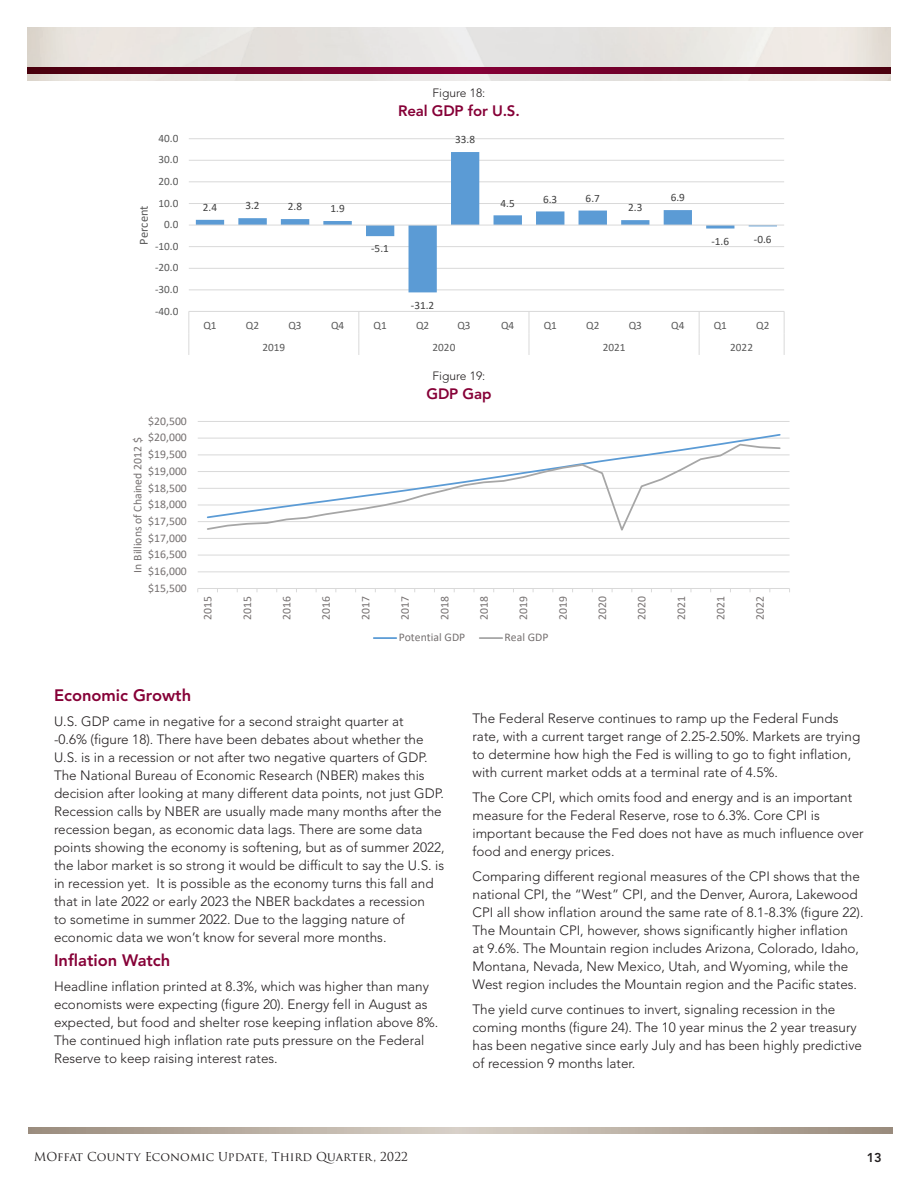
<style>
.page{position:relative;width:918px;height:1188px;background:#fff}
.page>*{position:absolute;margin:0;border:0;box-sizing:border-box;transform-origin:0 0}
.t1{font:800 16.5px "Avenir";color:#860037}
.t2{font:800 15px "Avenir";letter-spacing:-.01em;color:#860037}
.t3{font:300 13.5px/18px "Avenir";color:#231f20}
.t4{font:800 12.75px "Avenir";color:#231f20}
.t5{font:12.45px "Calibri";color:#595959}
.t6{font:12px "Trajan Pro 3";color:#231f20}
.t7{font:300 12px "Avenir";color:#231f20}
.t8{font:11.7px "Calibri";color:#767171}
.t9{font:11.25px "Calibri";color:#595959}
.t10{font:11.25px "Calibri";color:#404040}
</style>
<div class="page">
<img style="left:27px;top:27px;width:864px;height:54px">
<svg style="left:27px;top:68px;width:864px;height:6px;background:#680023"></svg>
<svg style="left:28px;top:1128px;width:864px;height:6px;background:#b8ada1"></svg>
<hr style="left:189px;top:311px;width:595px;height:1px;background:#d9d9d9">
<hr style="left:189px;top:289px;width:595px;height:1px;background:#d9d9d9">
<hr style="left:189px;top:268px;width:595px;height:1px;background:#d9d9d9">
<hr style="left:189px;top:246px;width:595px;height:1px;background:#d9d9d9">
<hr style="left:189px;top:203px;width:595px;height:1px;background:#d9d9d9">
<hr style="left:189px;top:181px;width:595px;height:1px;background:#d9d9d9">
<hr style="left:189px;top:160px;width:595px;height:1px;background:#d9d9d9">
<hr style="left:189px;top:138px;width:595px;height:1px;background:#d9d9d9">
<svg style="left:196px;top:152px;width:581px;height:140px"></svg>
<hr style="left:189px;top:225px;width:595px;height:1px;background:#d9d9d9">
<svg style="left:188px;top:311px;width:1px;height:44px"></svg>
<svg style="left:358px;top:312px;width:1px;height:43px"></svg>
<svg style="left:529px;top:312px;width:1px;height:43px"></svg>
<svg style="left:699px;top:312px;width:1px;height:43px"></svg>
<svg style="left:784px;top:311px;width:1px;height:44px"></svg>
<hr style="left:198px;top:571px;width:592px;height:1px;background:#d9d9d9">
<hr style="left:198px;top:555px;width:592px;height:1px;background:#d9d9d9">
<hr style="left:198px;top:538px;width:592px;height:1px;background:#d9d9d9">
<hr style="left:198px;top:521px;width:592px;height:1px;background:#d9d9d9">
<hr style="left:198px;top:505px;width:592px;height:1px;background:#d9d9d9">
<hr style="left:198px;top:488px;width:592px;height:1px;background:#d9d9d9">
<hr style="left:198px;top:471px;width:592px;height:1px;background:#d9d9d9">
<hr style="left:198px;top:454px;width:592px;height:1px;background:#d9d9d9">
<hr style="left:198px;top:438px;width:592px;height:1px;background:#d9d9d9">
<hr style="left:198px;top:421px;width:592px;height:1px;background:#d9d9d9">
<hr style="left:198px;top:588px;width:592px;height:1px;background:#d9d9d9">
<svg style="left:206px;top:434px;width:576px;height:9px"></svg>
<svg style="left:206px;top:443px;width:576px;height:88px"></svg>
<hr style="left:374px;top:637px;width:22px;height:2px;background:#5b9bd5">
<hr style="left:480px;top:637px;width:22px;height:2px;background:#a6a6a6">
<p class="t9" style="left:158px;top:130px;width:21px">40.0</p>
<p class="t9" style="left:158px;top:152px;width:21px">30.0</p>
<p class="t9" style="left:158px;top:174px;width:21px">20.0</p>
<p class="t9" style="left:158px;top:195px;width:21px">10.0</p>
<p class="t5" style="left:135px;top:245px;width:41px;rotate:-90deg">Percent</p>
<p class="t9" style="left:164px;top:217px;width:16px">0.0</p>
<p class="t9" style="left:155px;top:238px;width:25px">-10.0</p>
<p class="t9" style="left:155px;top:260px;width:25px">-20.0</p>
<p class="t9" style="left:155px;top:282px;width:25px">-30.0</p>
<p class="t9" style="left:155px;top:303px;width:25px">-40.0</p>
<p class="t8" style="left:148px;top:413px;width:40px">$20,500</p>
<p class="t8" style="left:148px;top:429px;width:40px">$20,000</p>
<p class="t8" style="left:129px;top:573px;width:137px;rotate:-90deg">In Billions of Chained 2012 $</p>
<p class="t8" style="left:148px;top:446px;width:40px">$19,500</p>
<p class="t8" style="left:148px;top:463px;width:40px">$19,000</p>
<p class="t8" style="left:148px;top:480px;width:40px">$18,500</p>
<p class="t8" style="left:148px;top:496px;width:40px">$18,000</p>
<p class="t8" style="left:148px;top:513px;width:40px">$17,500</p>
<p class="t8" style="left:148px;top:530px;width:40px">$17,000</p>
<p class="t8" style="left:148px;top:546px;width:40px">$16,500</p>
<p class="t8" style="left:148px;top:563px;width:40px">$16,000</p>
<p class="t8" style="left:148px;top:580px;width:40px">$15,500</p>
<p class="t7" style="left:433px;top:86px;width:54px">Figure 18:</p>
<p class="t2" style="left:398px;top:102px;width:123px">Real GDP for U.S.</p>
<p class="t10" style="left:203px;top:200px;width:16px">2.4</p>
<p class="t10" style="left:245px;top:198px;width:16px">3.2</p>
<p class="t10" style="left:288px;top:199px;width:16px">2.8</p>
<p class="t10" style="left:330px;top:201px;width:16px">1.9</p>
<p class="t10" style="left:455px;top:132px;width:21px">33.8</p>
<p class="t10" style="left:371px;top:241px;width:19px">-5.1</p>
<p class="t10" style="left:411px;top:297px;width:25px">-31.2</p>
<p class="t10" style="left:501px;top:195px;width:16px">4.5</p>
<p class="t10" style="left:543px;top:191px;width:16px">6.3</p>
<p class="t10" style="left:586px;top:190px;width:16px">6.7</p>
<p class="t10" style="left:628px;top:200px;width:16px">2.3</p>
<p class="t10" style="left:671px;top:190px;width:16px">6.9</p>
<p class="t10" style="left:711px;top:233px;width:19px">-1.6</p>
<p class="t10" style="left:754px;top:231px;width:19px">-0.6</p>
<p class="t9" style="left:203px;top:318px;width:15px">Q1</p>
<p class="t9" style="left:246px;top:318px;width:15px">Q2</p>
<p class="t9" style="left:288px;top:318px;width:15px">Q3</p>
<p class="t9" style="left:331px;top:318px;width:15px">Q4</p>
<p class="t9" style="left:374px;top:318px;width:15px">Q1</p>
<p class="t9" style="left:416px;top:318px;width:15px">Q2</p>
<p class="t9" style="left:457px;top:318px;width:15px">Q3</p>
<p class="t9" style="left:501px;top:318px;width:15px">Q4</p>
<p class="t9" style="left:544px;top:318px;width:15px">Q1</p>
<p class="t9" style="left:586px;top:318px;width:15px">Q2</p>
<p class="t9" style="left:629px;top:318px;width:15px">Q3</p>
<p class="t9" style="left:671px;top:318px;width:15px">Q4</p>
<p class="t9" style="left:714px;top:318px;width:15px">Q1</p>
<p class="t9" style="left:756px;top:318px;width:15px">Q2</p>
<p class="t9" style="left:263px;top:339px;width:24px">2019</p>
<p class="t9" style="left:433px;top:339px;width:24px">2020</p>
<p class="t9" style="left:603px;top:339px;width:24px">2021</p>
<p class="t9" style="left:730px;top:339px;width:24px">2022</p>
<p class="t7" style="left:433px;top:368px;width:54px">Figure 19:</p>
<p class="t2" style="left:427px;top:385px;width:66px">GDP Gap</p>
<p class="t8" style="left:200px;top:620px;width:25px;rotate:-90deg">2015</p>
<p class="t8" style="left:239px;top:620px;width:25px;rotate:-90deg">2015</p>
<p class="t8" style="left:279px;top:620px;width:25px;rotate:-90deg">2016</p>
<p class="t8" style="left:318px;top:620px;width:25px;rotate:-90deg">2016</p>
<p class="t8" style="left:357px;top:620px;width:25px;rotate:-90deg">2017</p>
<p class="t8" style="left:397px;top:620px;width:25px;rotate:-90deg">2017</p>
<p class="t8" style="left:436px;top:620px;width:25px;rotate:-90deg">2018</p>
<p class="t8" style="left:476px;top:620px;width:25px;rotate:-90deg">2018</p>
<p class="t8" style="left:515px;top:620px;width:25px;rotate:-90deg">2019</p>
<p class="t8" style="left:555px;top:620px;width:25px;rotate:-90deg">2019</p>
<p class="t8" style="left:594px;top:620px;width:25px;rotate:-90deg">2020</p>
<p class="t8" style="left:634px;top:620px;width:25px;rotate:-90deg">2020</p>
<p class="t8" style="left:673px;top:620px;width:25px;rotate:-90deg">2021</p>
<p class="t8" style="left:712px;top:620px;width:25px;rotate:-90deg">2021</p>
<p class="t8" style="left:752px;top:620px;width:25px;rotate:-90deg">2022</p>
<p class="t8" style="left:399px;top:629px;width:68px">Potential GDP</p>
<p class="t8" style="left:505px;top:629px;width:45px">Real GDP</p>
<p class="t1" style="left:54px;top:685px;width:139px">Economic Growth</p>
<p class="t3" style="left:54px;top:712px;width:392px">U.S. GDP came in negative for a second straight quarter at<br>-0.6% (figure 18). There have been debates about whether the U.S. is in a recession or not after two negative quarters of GDP.<br>The National Bureau of Economic Research (NBER) makes this decision after looking at many different data points, not just GDP.<br>Recession calls by NBER are usually made many months after the recession began, as economic data lags. There are some data points showing the economy is softening, but as of summer 2022, the labor market is so strong it would be difficult to say the U.S. is in recession yet. It is possible as the economy turns this fall and that in late 2022 or early 2023 the NBER backdates a recession<br>to sometime in summer 2022. Due to the lagging nature of economic data we won’t know for several more months.</p>
<p class="t1" style="left:54px;top:951px;width:118px">Inflation Watch</p>
<p class="t3" style="left:54px;top:978px;width:386px">Headline inflation printed at 8.3%, which was higher than many economists were expecting (figure 20). Energy fell in August as expected, but food and shelter rose keeping inflation above 8%.<br>The continued high inflation rate puts pressure on the Federal Reserve to keep raising interest rates.</p>
<p class="t3" style="left:472px;top:710px;width:389px">The Federal Reserve continues to ramp up the Federal Funds rate, with a current target range of 2.25-2.50%. Markets are trying to determine how high the Fed is willing to go to fight inflation, with current market odds at a terminal rate of 4.5%.</p>
<p class="t3" style="left:472px;top:789px;width:393px">The Core CPI, which omits food and energy and is an important measure for the Federal Reserve, rose to 6.3%. Core CPI is important because the Fed does not have as much influence over food and energy prices.</p>
<p class="t3" style="left:472px;top:867px;width:393px">Comparing different regional measures of the CPI shows that the national CPI, the “West” CPI, and the Denver, Aurora, Lakewood CPI all show inflation around the same rate of 8.1-8.3% (figure 22).<br>The Mountain CPI, however, shows significantly higher inflation<br>at 9.6%. The Mountain region includes Arizona, Colorado, Idaho, Montana, Nevada, New Mexico, Utah, and Wyoming, while the West region includes the Mountain region and the Pacific states.</p>
<p class="t3" style="left:472px;top:1000px;width:391px">The yield curve continues to invert, signaling recession in the coming months (figure 24). The 10 year minus the 2 year treasury has been negative since early July and has been highly predictive of recession 9 months later.</p>
<p class="t6" style="left:34px;top:1148px;width:376px">MOffat County Economic Update, Third Quarter, 2022</p>
<p class="t4" style="left:867px;top:1150px;width:17px">13</p>
</div>
